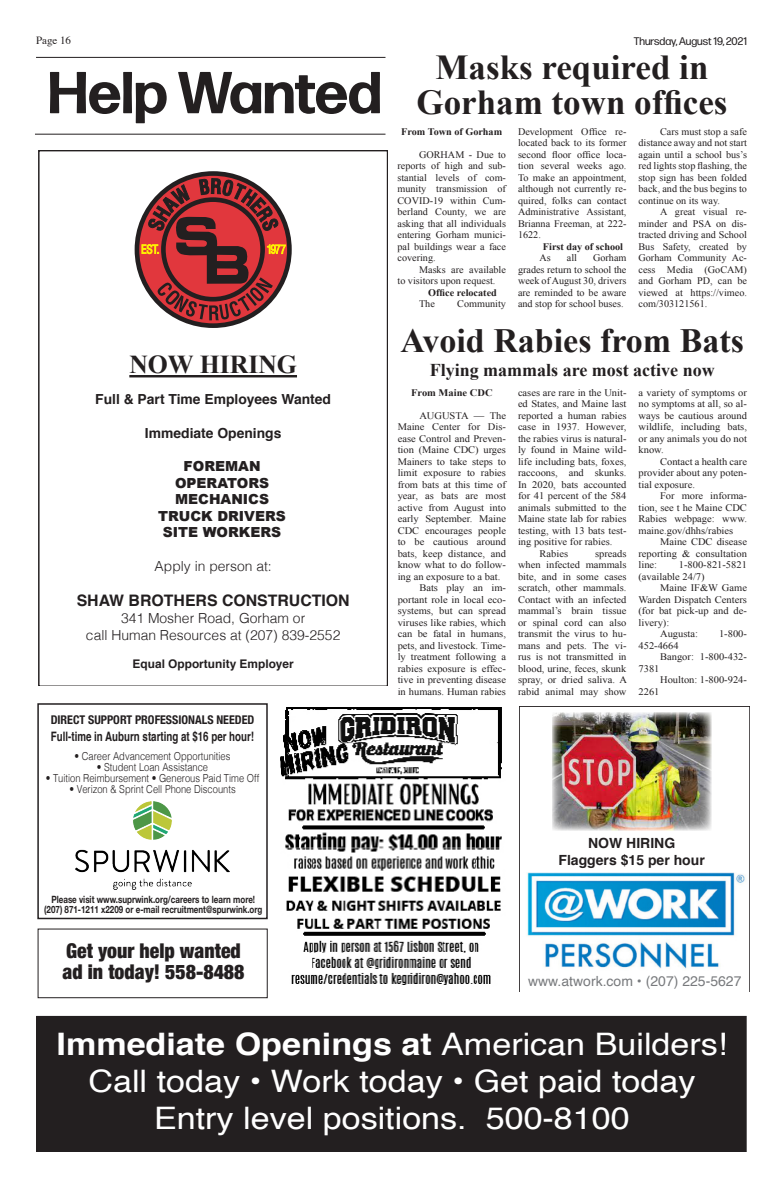
<style>
.page{position:relative;width:783px;height:1188px;background:#fff}
.page>*{position:absolute;margin:0;border:0;box-sizing:border-box;transform-origin:0 0}
.Byline_1{font:700 59px "Forma DJR Deck";color:#231f20}
.Headline{font:700 35px/35px "Times New Roman";color:#231f20;text-align:center}
.Headline-2{font:700 34px "Times New Roman";color:#231f20}
.Body_Text{font:31px "Helvetica";color:#fff;scale:1.1 1}
.Body_Text-2{font:700 31px "Helvetica";color:#fff;scale:1.1 1}
.t1{font:700 25.8px "Times New Roman";color:#231f20}
.t2{font:900 condensed 20.3px "Helvetica Neue";color:#231f20}
.Dek_-_subhead{font:700 18px "Times New Roman";color:#231f20}
.t3{font:700 15.9px "Helvetica";color:#231f20}
.t4{font:14px "Helvetica";color:#787a7d}
.t5{font:700 14px/16.8px "Helvetica";color:#231f20;text-align:center}
.t6{font:300 13.9px/16.6px "Helvetica";color:#231f20;text-align:center}
.t7{font:900 13.9px/16.6px "Arial";color:#231f20;text-align:center}
.t8{font:700 13.9px "Helvetica";color:#231f20}
.t9{font:700 13px "Helvetica";color:#231f20;scale:.75 1}
.t10{font:700 condensed 12px "Helvetica Neue";color:#231f20}
.t11{font:700 11.9px "Helvetica";color:#231f20}
.t12{font:300 11px "Helvetica";color:#231f20;scale:.85 1}
.t13{font:11px "Forma DJR Deck";color:#231f20}
.t14{font:11px "Times";color:#231f20}
.Body_Text_TCT{font:10px/11.5px "Times New Roman";color:#231f20;text-align:justify;scale:1.05 1}
.Body_Text_TCT-2{font:10px/11.5px "Times New Roman";color:#231f20;text-align:justify}
.t15{font:700 10px/10px "Helvetica Neue";color:#231f20;text-align:center;scale:.8 1}
.Body_Text_TCT-3{font:700 10px "Times New Roman";color:#231f20}
.Byline1{font:700 10px "Times New Roman";color:#231f20}
.Byline1-2{font:700 10px "Times New Roman";color:#231f20;scale:1.05 1}
.s1{font-weight:400}
</style>
<div class="page">
<img style="left:280px;top:708px;width:222px;height:277px">
<svg style="left:38px;top:151px;width:349px;height:535px"></svg>
<div style="left:135px;top:171px;width:157px;height:157px;border:5px solid #231f20;border-radius:50%"></div>
<svg style="left:142px;top:178px;width:144px;height:142px;background:#a04647"></svg>
<img style="left:519px;top:706px;width:231px;height:285px">
<div style="left:37px;top:1016px;width:709px;height:136px;background:#231f20"></div>
<div style="left:37px;top:703px;width:231px;height:216px;border:2px solid #231f20"></div>
<img style="left:76px;top:801px;width:154px;height:89px">
<hr style="left:36px;top:57px;width:350px;height:1px;background:#231f20">
<hr style="left:35px;top:134px;width:350px;height:1px;background:#231f20">
<div style="left:38px;top:929px;width:230px;height:69px;border:1px solid #231f20"></div>
<p class="t14" style="left:36px;top:30px;width:37px">Page 16</p>
<p class="t13" style="left:634px;top:34px;width:115px">Thursday, August 19, 2021</p>
<p class="Byline_1" style="left:48px;top:55px;width:335px">Help Wanted</p>
<p class="t1" style="left:129px;top:347px;width:169px">NOW HIRING</p>
<p class="t8" style="left:95px;top:388px;width:237px">Full &amp; Part Time Employees Wanted</p>
<p class="t8" style="left:145px;top:422px;width:138px">Immediate Openings</p>
<p class="t7" style="left:158px;top:457px;width:129px">FOREMAN<br>OPERATORS<br>MECHANICS<br>TRUCK DRIVERS<br>SITE WORKERS</p>
<p class="t6" style="left:155px;top:557px;width:119px">Apply in person at:</p>
<p class="t3" style="left:77px;top:588px;width:274px">SHAW BROTHERS CONSTRUCTION</p>
<p class="t6" style="left:86px;top:609px;width:256px">341 Mosher Road, Gorham or<br>call Human Resources at (207) 839-2552</p>
<p class="t11" style="left:133px;top:655px;width:163px">Equal Opportunity Employer</p>
<p class="t10" style="left:51px;top:710px;width:205px">DIRECT SUPPORT PROFESSIONALS NEEDED</p>
<p class="t9" style="left:51px;top:726px;width:273px">Full-time in Auburn starting at $16 per hour!</p>
<p class="t12" style="left:75px;top:747px;width:185px">• Career Advancement Opportunities</p>
<p class="t12" style="left:97px;top:758px;width:132px">• Student Loan Assistance</p>
<p class="t12" style="left:46px;top:769px;width:253px">• Tuition Reimbursement • Generous Paid Time Off</p>
<p class="t12" style="left:69px;top:780px;width:197px">• Verizon &amp; Sprint Cell Phone Discounts</p>
<p class="t15" style="left:44px;top:895px;width:274px">Please visit www.suprwink.org/careers to learn more! (207) 871-1211 x2209 or e-mail recruitment@spurwink.org</p>
<p class="t2" style="left:66px;top:934px;width:176px">Get your help wanted</p>
<p class="t2" style="left:62px;top:955px;width:184px">ad in today! 558-8488</p>
<p class="Headline" style="left:416px;top:49px;width:313px">Masks required in<br>Gorham town offices</p>
<p class="Byline1" style="left:401px;top:124px;width:102px">From Town of Gorham</p>
<p class="Body_Text_TCT-2" style="left:398px;top:148px;width:110px;text-indent:22px">GORHAM - Due to reports of high and sub&shy;stantial levels of com&shy;munity transmission of COVID-19 within Cum&shy;berland County, we are asking that all individuals entering Gorham munici&shy;pal buildings wear a face covering.</p>
<p class="Body_Text_TCT-2" style="left:398px;top:263px;width:110px;text-indent:22px">Masks are available to visitors upon request.</p>
<p class="Body_Text_TCT-3" style="left:428px;top:285px;width:70px">Office relocated</p>
<p class="Body_Text_TCT-2" style="left:419px;top:298px;width:17px">The</p>
<p class="Body_Text_TCT-2" style="left:457px;top:298px;width:50px">Community</p>
<p class="Body_Text_TCT-2" style="left:518px;top:126px;width:110px">Development Office re&shy;located back to its former second floor office loca&shy;tion several weeks ago.<br>To make an appointment, although not currently re&shy;quired, folks can contact Administrative Assistant, Brianna Freeman, at 222- 1622.</p>
<p class="Body_Text_TCT-3" style="left:543px;top:240px;width:82px">First day of school</p>
<p class="Body_Text_TCT-2" style="left:540px;top:252px;width:13px">As</p>
<p class="Body_Text_TCT-2" style="left:567px;top:252px;width:12px">all</p>
<p class="Body_Text_TCT-2" style="left:639px;top:126px;width:110px;text-indent:22px">Cars must stop a safe distance away and not start again until a school bus’s red lights stop flashing, the stop sign has been folded back, and the bus begins to continue on its way.</p>
<p class="Body_Text_TCT-2" style="left:639px;top:206px;width:110px;text-indent:22px">A great visual re&shy;minder and PSA on dis&shy;tracted driving and School Bus Safety, created by Gorham Community Ac&shy;cess Media (GoCAM) and Gorham PD, can be viewed at https://vimeo. com/303121561.</p>
<p class="Headline-2" style="left:401px;top:317px;width:345px">Avoid Rabies from Bats</p>
<p class="Dek_-_subhead" style="left:430px;top:357px;width:287px">Flying mammals are most active now</p>
<p class="Byline1-2" style="left:411px;top:385px;width:79px">From Maine CDC</p>
<p class="Body_Text_TCT" style="left:398px;top:409px;width:105px;text-indent:22px">AUGUSTA — The Maine Center for Dis&shy;ease Control and Preven&shy;tion (Maine CDC) urges Mainers to take steps to limit exposure to rabies from bats at this time of year, as bats are most active from August into early September. Maine CDC encourages people to be cautious around bats, keep distance, and know what to do follow&shy;ing an exposure to a bat.</p>
<p class="Body_Text_TCT" style="left:398px;top:582px;width:105px;text-indent:22px">Bats play an im&shy;portant role in local eco&shy;systems, but can spread viruses like rabies, which can be fatal in humans, pets, and livestock. Time&shy;ly treatment following a rabies exposure is effec&shy;tive in preventing disease in humans. Human rabies</p>
<p class="Body_Text_TCT-2" style="left:518px;top:252px;width:110px;text-indent:75px">Gorham grades return to school the week of August 30, drivers are reminded to be aware and stop for school buses.</p>
<p class="Body_Text_TCT" style="left:639px;top:386px;width:105px">a variety of symptoms or no symptoms at all, so al&shy;ways be cautious around wildlife, including bats, or any animals you do not know.</p>
<p class="Body_Text_TCT" style="left:639px;top:455px;width:105px;text-indent:22px">Contact a health care provider about any poten&shy;tial exposure.</p>
<p class="Body_Text_TCT" style="left:639px;top:490px;width:105px;text-indent:22px">For more informa&shy;tion, see t he Maine CDC Rabies webpage: www. maine.gov/dhhs/rabies</p>
<p class="Body_Text_TCT" style="left:639px;top:536px;width:105px;text-indent:22px">Maine CDC disease reporting &amp; consultation line:</p>
<p class="Body_Text_TCT" style="left:518px;top:386px;width:105px">cases are rare in the Unit&shy;ed States, and Maine last reported a human rabies case in 1937. However, the rabies virus is natural&shy;ly found in Maine wild&shy;life including bats, foxes, raccoons, and skunks.<br>In 2020, bats accounted for 41 percent of the 584 animals submitted to the Maine state lab for rabies testing, with 13 bats test&shy;ing positive for rabies.</p>
<p class="Body_Text_TCT" style="left:540px;top:547px;width:29px">Rabies</p>
<p class="Body_Text_TCT" style="left:518px;top:547px;width:105px;text-indent:77px">spreads when infected mammals bite, and in some cases scratch, other mammals.<br>Contact with an infected mammal’s brain tissue or spinal cord can also transmit the virus to hu&shy;mans and pets. The vi&shy;rus is not transmitted in blood, urine, feces, skunk spray, or dried saliva. A rabid animal may show</p>
<p class="Body_Text_TCT" style="left:639px;top:559px;width:105px;text-indent:40px">1-800-821-5821 (available 24/7)</p>
<p class="Body_Text_TCT" style="left:639px;top:582px;width:105px;text-indent:22px">Maine IF&amp;W Game Warden Dispatch Centers (for bat pick-up and de&shy;livery):</p>
<p class="Body_Text_TCT" style="left:660px;top:628px;width:38px">Augusta:</p>
<p class="Body_Text_TCT" style="left:719px;top:628px;width:28px">1-800-</p>
<p class="Body_Text_TCT" style="left:639px;top:639px;width:40px">452-4664</p>
<p class="Body_Text_TCT" style="left:660px;top:651px;width:84px">Bangor: 1-800-432-</p>
<p class="Body_Text_TCT" style="left:639px;top:662px;width:21px">7381</p>
<p class="Body_Text_TCT" style="left:660px;top:674px;width:84px">Houlton: 1-800-924-</p>
<p class="Body_Text_TCT" style="left:639px;top:685px;width:21px">2261</p>
<p class="t5" style="left:559px;top:835px;width:148px">NOW HIRING<br>Flaggers $15 per hour</p>
<p class="t4" style="left:528px;top:970px;width:215px">www.atwork.com • (207) 225-5627</p>
<p class="Body_Text-2" style="left:57px;top:1019px;width:611px">Immediate Openings at <span class="s1">American Builders!</span></p>
<p class="Body_Text" style="left:88px;top:1057px;width:553px">Call today • Work today • Get paid today</p>
<p class="Body_Text" style="left:154px;top:1094px;width:434px">Entry level positions. 500-8100</p>
</div>
